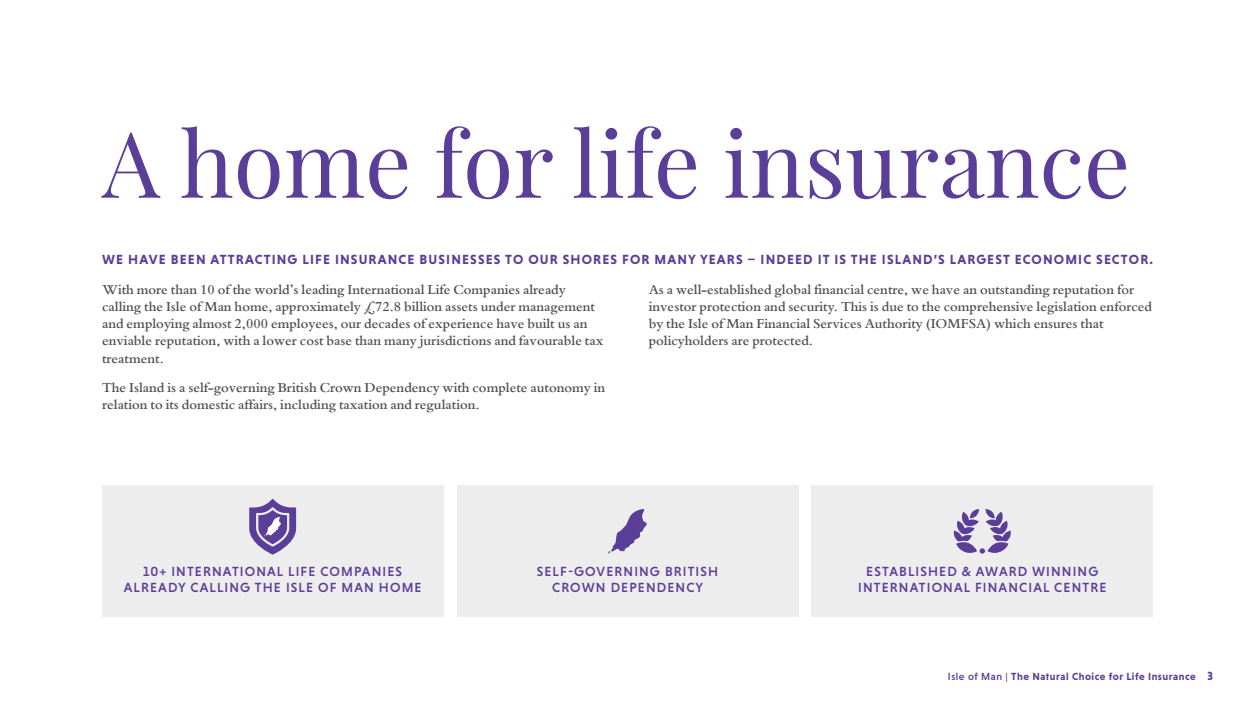
<style>
.page{position:relative;width:1255px;height:723px;background:#fff}
.page>*{position:absolute;margin:0;border:0;box-sizing:border-box;transform-origin:0 0}
.t1{font:91.5px "Playfair Display";color:#5b3e98}
.t2{font:600 14.25px/17.1px "Bembo";color:#4d4d4f}
.t3{font:500 13.5px/16.2px "Niveau Grotesk";letter-spacing:.085em;color:#5b3e98;text-align:center}
.t4{font:700 13.5px "Niveau Grotesk";letter-spacing:.085em;color:#5b3e98}
.t5{font:700 10.5px "Niveau Grotesk";letter-spacing:.05em;color:#5b3e98}
.s1{font-weight:500}
.s2{font-size:12px}
</style>
<div class="page">
<div style="left:102px;top:485px;width:341px;height:132px;background:#ededee"></div>
<div style="left:457px;top:485px;width:341px;height:132px;background:#ededee"></div>
<div style="left:811px;top:485px;width:341px;height:132px;background:#ededee"></div>
<svg style="left:608px;top:509px;width:39px;height:45px"></svg>
<svg style="left:953px;top:509px;width:58px;height:45px"></svg>
<svg style="left:249px;top:499px;width:47px;height:55px"></svg>
<h1 class="t1" style="left:102px;top:106px;width:1029px">A home for life insurance</h1>
<p class="t4" style="left:102px;top:252px;width:1052px">WE HAVE BEEN ATTRACTING LIFE INSURANCE BUSINESSES TO OUR SHORES FOR MANY YEARS – INDEED IT IS THE ISLAND’S LARGEST ECONOMIC SECTOR.</p>
<p class="t2" style="left:102px;top:281px;width:503px">With more than 10 of the world’s leading International Life Companies already calling the Isle of Man home, approximately £72.8 billion assets under management and employing almost 2,000 employees, our decades of experience have built us an enviable reputation, with a lower cost base than many jurisdictions and favourable tax treatment.</p>
<p class="t2" style="left:102px;top:379px;width:504px">The Island is a self-governing British Crown Dependency with complete autonomy in relation to its domestic affairs, including taxation and regulation.</p>
<p class="t2" style="left:648px;top:281px;width:504px">As a well-established global financial centre, we have an outstanding reputation for investor protection and security. This is due to the comprehensive legislation enforced by the Isle of Man Financial Services Authority (IOMFSA) which ensures that policyholders are protected.</p>
<p class="t3" style="left:124px;top:563px;width:299px">10+ INTERNATIONAL LIFE COMPANIES<br>ALREADY CALLING THE ISLE OF MAN HOME</p>
<p class="t3" style="left:537px;top:563px;width:183px">SELF-GOVERNING BRITISH<br>CROWN DEPENDENCY</p>
<p class="t3" style="left:858px;top:563px;width:249px">ESTABLISHED &amp; AWARD WINNING<br>INTERNATIONAL FINANCIAL CENTRE</p>
<p class="t5" style="left:947px;top:671px;width:267px"><span class="s1">Isle of Man |</span> The Natural Choice for Life Insurance <span class="s2">3</span></p>
</div>
